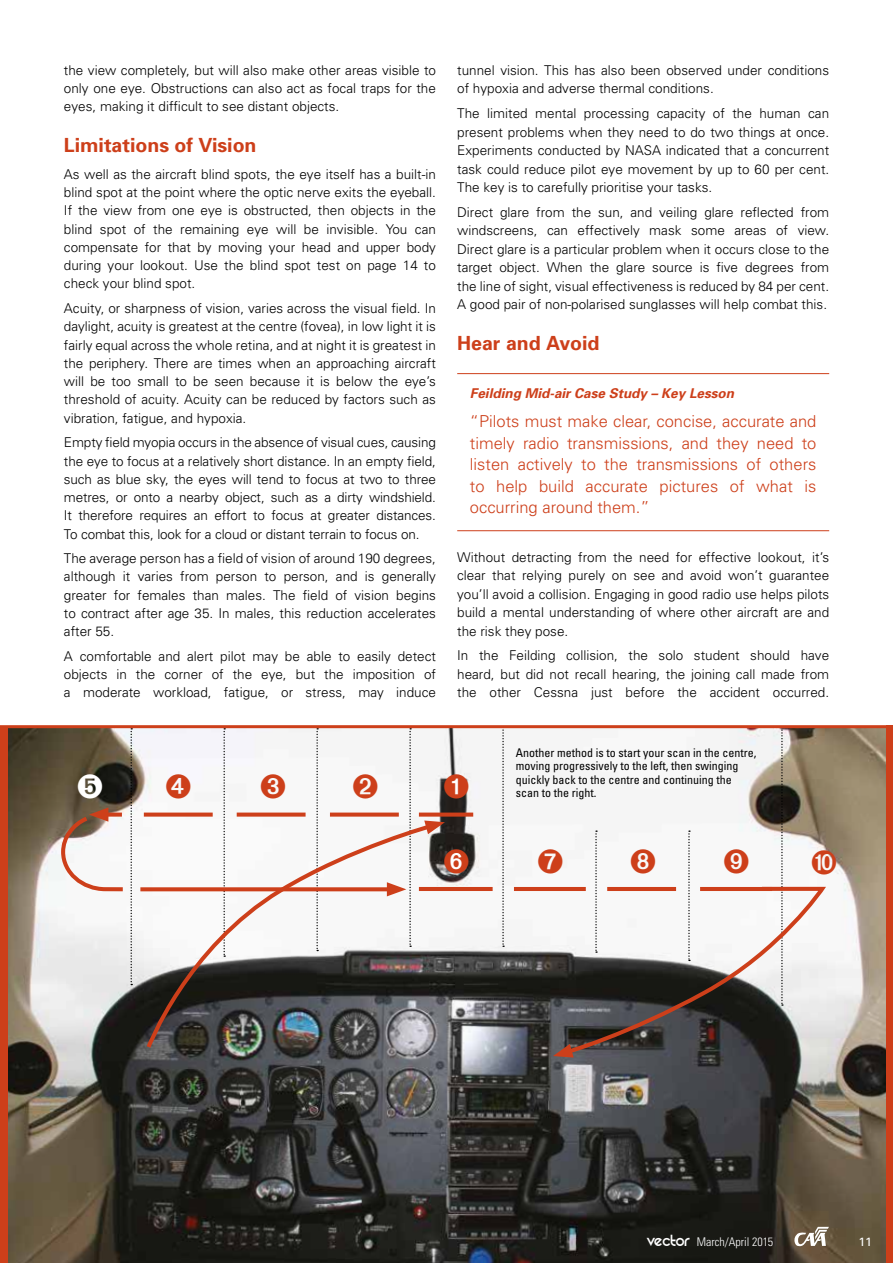
<style>
.page{position:relative;width:893px;height:1263px;background:#fff}
.page>*{position:absolute;margin:0;border:0;box-sizing:border-box;transform-origin:0 0}
.Subheading_Level_1{font:700 19.5px "Univers";color:#cd3f1a}
.excerpt{font:300 16.5px/21.5px "Univers";color:#cd3f1a;text-align:justify}
.Body_text_for_Light{font:300 13.5px/18.3px "Univers";color:#000;text-align:justify}
.excerpt_heading{font:italic 700 13.5px "Univers";color:#cd3f1a}
.t1{font:condensed 12px/13.5px "Univers";color:#000}
.t2{font:300 condensed 12px "Univers";color:#fff}
.t3{font:12px "Univers";color:#fff}
.s1{font-family:"REZ";font-weight:400;font-stretch:normal;font-size:18px}
</style>
<div class="page">
<img style="left:7px;top:728px;width:880px;height:535px">
<svg style="left:223px;top:728px;width:2px;height:93px"></svg>
<svg style="left:316px;top:728px;width:2px;height:93px"></svg>
<svg style="left:502px;top:728px;width:2px;height:219px"></svg>
<svg style="left:595px;top:830px;width:2px;height:55px"></svg>
<svg style="left:688px;top:830px;width:2px;height:55px"></svg>
<svg style="left:781px;top:728px;width:2px;height:157px"></svg>
<svg style="left:145px;top:821px;width:292px;height:230px"></svg>
<svg style="left:424px;top:820px;width:21px;height:14px"></svg>
<div style="left:419px;top:812px;width:54px;height:5px;background:#cd3f1a"></div>
<div style="left:330px;top:812px;width:69px;height:5px;background:#cd3f1a"></div>
<div style="left:237px;top:812px;width:69px;height:5px;background:#cd3f1a"></div>
<div style="left:144px;top:812px;width:69px;height:5px;background:#cd3f1a"></div>
<svg style="left:140px;top:887px;width:247px;height:4px"></svg>
<svg style="left:387px;top:728px;width:24px;height:219px"></svg>
<hr style="left:514px;top:887px;width:72px;height:4px;background:#cd3f1a">
<hr style="left:419px;top:887px;width:74px;height:4px;background:#cd3f1a">
<svg style="left:560px;top:885px;width:266px;height:172px"></svg>
<svg style="left:553px;top:1044px;width:21px;height:13px"></svg>
<hr style="left:457px;top:373px;width:372px;height:1px;background:#cd3f1a">
<hr style="left:457px;top:530px;width:372px;height:1px;background:#cd3f1a">
<hr style="left:0;top:725px;width:893px;height:3px;background:#cd3f1a">
<div style="left:0;top:727px;width:7px;height:536px;background:#cd3f1a"></div>
<div style="left:887px;top:725px;width:6px;height:538px;background:#cd3f1a"></div>
<svg style="left:794px;top:1227px;width:35px;height:19px"></svg>
<svg style="left:59px;top:728px;width:73px;height:257px"></svg>
<svg style="left:166px;top:774px;width:25px;height:24px"></svg>
<svg style="left:261px;top:774px;width:24px;height:24px"></svg>
<svg style="left:353px;top:774px;width:25px;height:24px"></svg>
<svg style="left:444px;top:849px;width:24px;height:25px"></svg>
<svg style="left:538px;top:849px;width:25px;height:25px"></svg>
<svg style="left:631px;top:849px;width:24px;height:25px"></svg>
<svg style="left:724px;top:849px;width:24px;height:25px"></svg>
<svg style="left:444px;top:774px;width:24px;height:24px"></svg>
<svg style="left:812px;top:850px;width:24px;height:24px"></svg>
<p class="Body_text_for_Light" style="left:64px;top:60px;width:373px">the view completely, but will also make other areas visible to only one eye. Obstructions can also act as focal traps for the eyes, making it difficult to see distant objects.</p>
<p class="Subheading_Level_1" style="left:64px;top:133px;width:194px">Limitations of Vision</p>
<p class="Body_text_for_Light" style="left:64px;top:164px;width:373px">As well as the aircraft blind spots, the eye itself has a built-in blind spot at the point where the optic nerve exits the eyeball.<br>If the view from one eye is obstructed, then objects in the blind spot of the remaining eye will be invisible. You can compensate for that by moving your head and upper body during your lookout. Use the blind spot test on page 14 to check your blind spot.</p>
<p class="Body_text_for_Light" style="left:64px;top:299px;width:373px">Acuity, or sharpness of vision, varies across the visual field. In daylight, acuity is greatest at the centre (fovea), in low light it is fairly equal across the whole retina, and at night it is greatest in the periphery. There are times when an approaching aircraft will be too small to be seen because it is below the eye’s threshold of acuity. Acuity can be reduced by factors such as vibration, fatigue, and hypoxia.</p>
<p class="Body_text_for_Light" style="left:64px;top:433px;width:373px">Empty field myopia occurs in the absence of visual cues, causing the eye to focus at a relatively short distance. In an empty field, such as blue sky, the eyes will tend to focus at two to three metres, or onto a nearby object, such as a dirty windshield.<br>It therefore requires an effort to focus at greater distances.<br>To combat this, look for a cloud or distant terrain to focus on.</p>
<p class="Body_text_for_Light" style="left:64px;top:549px;width:373px">The average person has a field of vision of around 190 degrees, although it varies from person to person, and is generally greater for females than males. The field of vision begins to contract after age 35. In males, this reduction accelerates after 55.</p>
<p class="Body_text_for_Light" style="left:64px;top:646px;width:373px">A comfortable and alert pilot may be able to easily detect objects in the corner of the eye, but the imposition of a moderate workload, fatigue, or stress, may induce</p>
<p class="Body_text_for_Light" style="left:457px;top:60px;width:373px">tunnel vision. This has also been observed under conditions of hypoxia and adverse thermal conditions.</p>
<p class="Body_text_for_Light" style="left:457px;top:104px;width:373px">The limited mental processing capacity of the human can present problems when they need to do two things at once.<br>Experiments conducted by NASA indicated that a concurrent task could reduce pilot eye movement by up to 60 per cent.<br>The key is to carefully prioritise your tasks.</p>
<p class="Body_text_for_Light" style="left:457px;top:202px;width:373px">Direct glare from the sun, and veiling glare reflected from windscreens, can effectively mask some areas of view.<br>Direct glare is a particular problem when it occurs close to the target object. When the glare source is five degrees from the line of sight, visual effectiveness is reduced by 84 per cent.<br>A good pair of non-polarised sunglasses will help combat this.</p>
<p class="Subheading_Level_1" style="left:457px;top:331px;width:144px">Hear and Avoid</p>
<p class="excerpt_heading" style="left:470px;top:385px;width:266px">Feilding Mid-air Case Study – Key Lesson</p>
<p class="excerpt" style="left:470px;top:410px;width:348px">“Pilots must make clear, concise, accurate and timely radio transmissions, and they need to listen actively to the transmissions of others to help build accurate pictures of what is occurring around them.”</p>
<p class="Body_text_for_Light" style="left:457px;top:547px;width:373px">Without detracting from the need for effective lookout, it’s clear that relying purely on see and avoid won’t guarantee you’ll avoid a collision. Engaging in good radio use helps pilots build a mental understanding of where other aircraft are and the risk they pose.</p>
<p class="Body_text_for_Light" style="left:457px;top:646px;width:373px">In the Feilding collision, the solo student should have heard, but did not recall hearing, the joining call made from the other Cessna just before the accident occurred.</p>
<p class="t1" style="left:516px;top:745px;width:242px">Another method is to start your scan in the centre, moving progressively to the left, then swinging quickly back to the centre and continuing the scan to the right.</p>
<p class="t2" style="left:647px;top:1235px;width:128px"><span class="s1">vector</span> March/April 2015</p>
<p class="t3" style="left:858px;top:1234px;width:15px">11</p>
</div>
